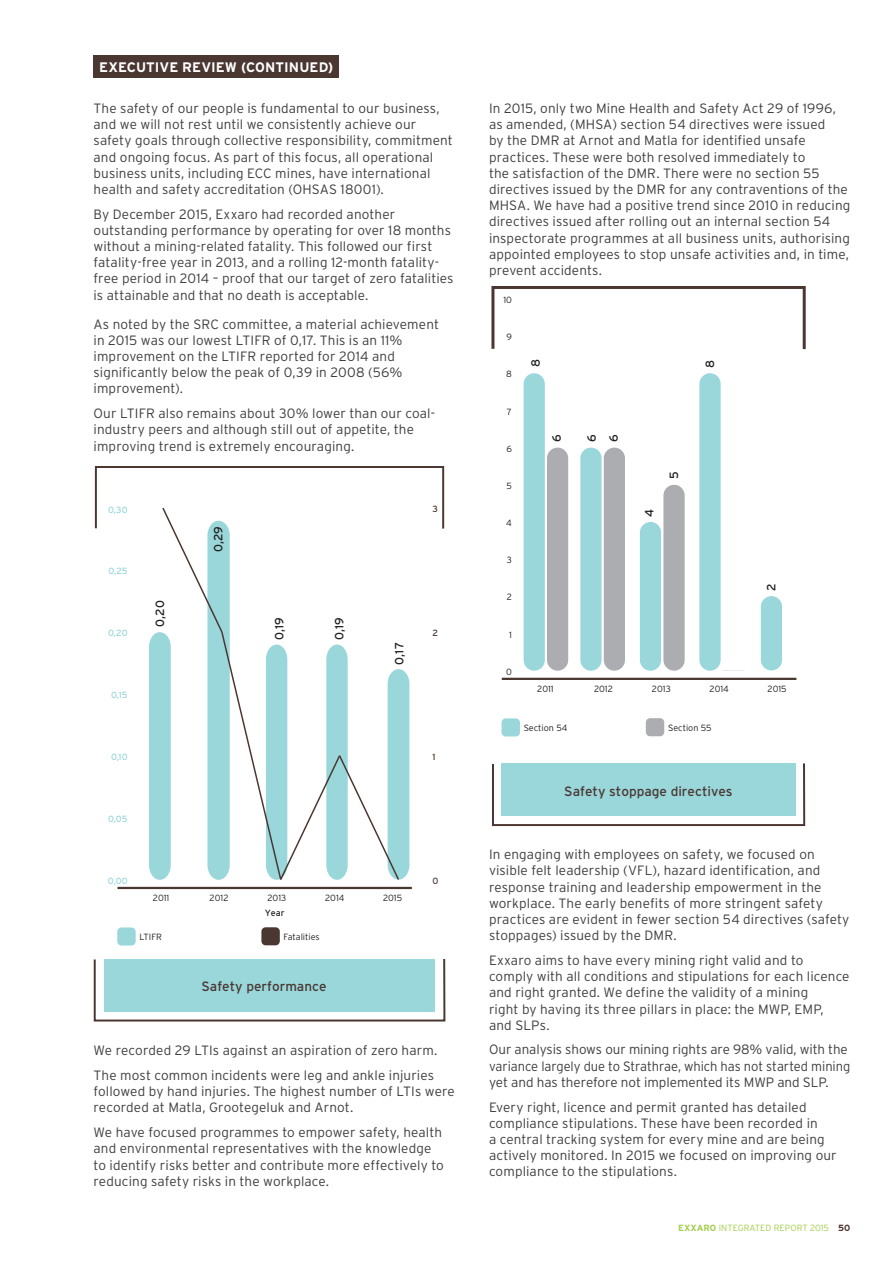
<style>
.page{position:relative;width:893px;height:1263px;background:#fff}
.page>*{position:absolute;margin:0;border:0;box-sizing:border-box;transform-origin:0 0}
.Main_heading{font:700 13.8px "Interstate";color:#fff}
.Body_copy{font:300 13.5px/16.2px "Interstate";letter-spacing:.01em;color:#3e3e3f}
.t1{font:13.5px "Interstate";color:#4b3731}
.t2{font:12px "Interstate";color:#231f20}
.t3{font:300 9px "Interstate";color:#231f20}
.t4{font:300 9px "Interstate";color:#a3ce4b}
.t5{font:9px "Interstate";color:#99d7db}
.t6{font:9px "Interstate";color:#4b3731}
.t7{font:9px "Interstate";color:#231f20}
.s1{font-weight:700}
.s2{font-weight:700;color:#4b3731}
</style>
<div class="page">
<div style="left:94px;top:55px;width:245px;height:23px;background:#4b3731"></div>
<svg style="left:94px;top:959px;width:352px;height:62px"></svg>
<hr style="left:117px;top:887px;width:295px;height:2px;background:#4b3731">
<div style="left:117px;top:927px;width:19px;height:18px;background:#99d7db;border-radius:4px"></div>
<div style="left:261px;top:927px;width:19px;height:18px;background:#4b3731;border-radius:4px"></div>
<svg style="left:95px;top:466px;width:349px;height:414px"></svg>
<div style="left:547px;top:448px;width:21px;height:223px;background:#acadb1;border-radius:11px"></div>
<div style="left:604px;top:448px;width:21px;height:223px;background:#acadb1;border-radius:11px"></div>
<div style="left:663px;top:485px;width:22px;height:186px;background:#acadb1;border-radius:11px"></div>
<div style="left:524px;top:373px;width:21px;height:298px;background:#99d7db;border-radius:11px"></div>
<div style="left:580px;top:448px;width:22px;height:223px;background:#99d7db;border-radius:11px"></div>
<div style="left:640px;top:522px;width:21px;height:149px;background:#99d7db;border-radius:11px"></div>
<div style="left:699px;top:373px;width:22px;height:298px;background:#99d7db;border-radius:11px"></div>
<div style="left:761px;top:596px;width:21px;height:74px;background:#99d7db;border-radius:11px"></div>
<svg style="left:492px;top:286px;width:313px;height:63px"></svg>
<svg style="left:492px;top:763px;width:313px;height:63px"></svg>
<hr style="left:502px;top:678px;width:294px;height:2px;background:#4b3731">
<div style="left:501px;top:718px;width:19px;height:18px;background:#99d7db;border-radius:4px"></div>
<div style="left:646px;top:718px;width:18px;height:18px;background:#acadb1;border-radius:4px"></div>
<p class="Main_heading" style="left:99px;top:59px;width:236px">EXECUTIVE REVIEW (CONTINUED)</p>
<p class="Body_copy" style="left:94px;top:100px;width:361px">The safety of our people is fundamental to our business, and we will not rest until we consistently achieve our safety goals through collective responsibility, commitment and ongoing focus. As part of this focus, all operational business units, including ECC mines, have international health and safety accreditation (OHSAS 18001).</p>
<p class="Body_copy" style="left:94px;top:206px;width:361px">By December 2015, Exxaro had recorded another outstanding performance by operating for over 18 months without a mining-related fatality. This followed our first fatality-free year in 2013, and a rolling 12-month fatality&shy;free period in 2014 – proof that our target of zero fatalities is attainable and that no death is acceptable.</p>
<p class="Body_copy" style="left:94px;top:316px;width:347px">As noted by the SRC committee, a material achievement in 2015 was our lowest LTIFR of 0,17. This is an 11% improvement on the LTIFR reported for 2014 and significantly below the peak of 0,39 in 2008 (56% improvement).</p>
<p class="Body_copy" style="left:94px;top:405px;width:343px">Our LTIFR also remains about 30% lower than our coal&shy;industry peers and although still out of appetite, the improving trend is extremely encouraging.</p>
<p class="t5" style="left:108px;top:504px;width:21px">0,30</p>
<p class="t5" style="left:108px;top:566px;width:21px">0,25</p>
<p class="t5" style="left:108px;top:628px;width:21px">0,20</p>
<p class="t5" style="left:111px;top:690px;width:18px">0,15</p>
<p class="t5" style="left:111px;top:752px;width:18px">0,10</p>
<p class="t2" style="left:153px;top:627px;width:28px;rotate:-90deg">0,20</p>
<p class="t2" style="left:212px;top:552px;width:28px;rotate:-90deg">0,29</p>
<p class="t2" style="left:273px;top:640px;width:24px;rotate:-90deg">0,19</p>
<p class="t2" style="left:332px;top:640px;width:24px;rotate:-90deg">0,19</p>
<p class="t2" style="left:392px;top:664px;width:24px;rotate:-90deg">0,17</p>
<p class="t5" style="left:108px;top:814px;width:21px">0,05</p>
<p class="t5" style="left:108px;top:876px;width:21px">0,00</p>
<p class="t3" style="left:153px;top:893px;width:18px">2011</p>
<p class="t3" style="left:210px;top:893px;width:20px">2012</p>
<p class="t3" style="left:268px;top:893px;width:20px">2013</p>
<p class="t3" style="left:325px;top:893px;width:21px">2014</p>
<p class="t3" style="left:383px;top:893px;width:21px">2015</p>
<p class="t7" style="left:265px;top:908px;width:21px">Year</p>
<p class="t3" style="left:139px;top:932px;width:24px">LTIFR</p>
<p class="t3" style="left:284px;top:932px;width:38px">Fatalities</p>
<p class="t1" style="left:202px;top:979px;width:127px">Safety performance</p>
<p class="t6" style="left:432px;top:504px;width:7px">3</p>
<p class="t6" style="left:432px;top:628px;width:7px">2</p>
<p class="t6" style="left:432px;top:752px;width:5px">1</p>
<p class="t6" style="left:432px;top:875px;width:7px">0</p>
<p class="Body_copy" style="left:94px;top:1042px;width:345px">We recorded 29 LTIs against an aspiration of zero harm.</p>
<p class="Body_copy" style="left:94px;top:1067px;width:363px">The most common incidents were leg and ankle injuries followed by hand injuries. The highest number of LTIs were recorded at Matla, Grootegeluk and Arnot.</p>
<p class="Body_copy" style="left:94px;top:1124px;width:352px">We have focused programmes to empower safety, health and environmental representatives with the knowledge to identify risks better and contribute more effectively to reducing safety risks in the workplace.</p>
<p class="Body_copy" style="left:489px;top:100px;width:363px">In 2015, only two Mine Health and Safety Act 29 of 1996, as amended, (MHSA) section 54 directives were issued<br>by the DMR at Arnot and Matla for identified unsafe practices. These were both resolved immediately to<br>the satisfaction of the DMR. There were no section 55 directives issued by the DMR for any contraventions of the MHSA. We have had a positive trend since 2010 in reducing directives issued after rolling out an internal section 54 inspectorate programmes at all business units, authorising appointed employees to stop unsafe activities and, in time, prevent accidents.</p>
<p class="t3" style="left:503px;top:295px;width:10px">10</p>
<p class="t3" style="left:506px;top:332px;width:7px">9</p>
<p class="t3" style="left:506px;top:369px;width:7px">8</p>
<p class="t3" style="left:507px;top:406px;width:7px">7</p>
<p class="t3" style="left:506px;top:443px;width:7px">6</p>
<p class="t3" style="left:506px;top:481px;width:7px">5</p>
<p class="t3" style="left:506px;top:518px;width:7px">4</p>
<p class="t3" style="left:507px;top:555px;width:7px">3</p>
<p class="t3" style="left:507px;top:592px;width:7px">2</p>
<p class="t3" style="left:509px;top:629px;width:4px">1</p>
<p class="t3" style="left:506px;top:667px;width:7px">0</p>
<p class="t2" style="left:529px;top:367px;width:10px;rotate:-90deg">8</p>
<p class="t2" style="left:585px;top:442px;width:9px;rotate:-90deg">6</p>
<p class="t2" style="left:550px;top:442px;width:9px;rotate:-90deg">6</p>
<p class="t2" style="left:607px;top:442px;width:9px;rotate:-90deg">6</p>
<p class="t2" style="left:642px;top:517px;width:10px;rotate:-90deg">4</p>
<p class="t2" style="left:667px;top:479px;width:9px;rotate:-90deg">5</p>
<p class="t2" style="left:703px;top:368px;width:10px;rotate:-90deg">8</p>
<p class="t2" style="left:764px;top:591px;width:9px;rotate:-90deg">2</p>
<p class="t3" style="left:537px;top:684px;width:18px">2011</p>
<p class="t3" style="left:594px;top:684px;width:20px">2012</p>
<p class="t3" style="left:652px;top:684px;width:20px">2013</p>
<p class="t3" style="left:710px;top:684px;width:21px">2014</p>
<p class="t3" style="left:768px;top:684px;width:21px">2015</p>
<p class="t3" style="left:524px;top:723px;width:45px">Section 54</p>
<p class="t3" style="left:668px;top:723px;width:45px">Section 55</p>
<p class="t1" style="left:564px;top:783px;width:170px">Safety stoppage directives</p>
<p class="Body_copy" style="left:489px;top:846px;width:362px">In engaging with employees on safety, we focused on visible felt leadership (VFL), hazard identification, and response training and leadership empowerment in the workplace. The early benefits of more stringent safety practices are evident in fewer section 54 directives (safety stoppages) issued by the DMR.</p>
<p class="Body_copy" style="left:489px;top:952px;width:362px">Exxaro aims to have every mining right valid and to comply with all conditions and stipulations for each licence and right granted. We define the validity of a mining<br>right by having its three pillars in place: the MWP, EMP, and SLPs.</p>
<p class="Body_copy" style="left:489px;top:1041px;width:363px">Our analysis shows our mining rights are 98% valid, with the variance largely due to Strathrae, which has not started mining yet and has therefore not implemented its MWP and SLP.</p>
<p class="Body_copy" style="left:489px;top:1098px;width:349px">Every right, licence and permit granted has detailed compliance stipulations. These have been recorded in<br>a central tracking system for every mine and are being actively monitored. In 2015 we focused on improving our compliance to the stipulations.</p>
<p class="t4" style="left:678px;top:1223px;width:174px"><span class="s1">EXXARO</span> INTEGRATED REPORT 2015 <span class="s2">50</span></p>
</div>
